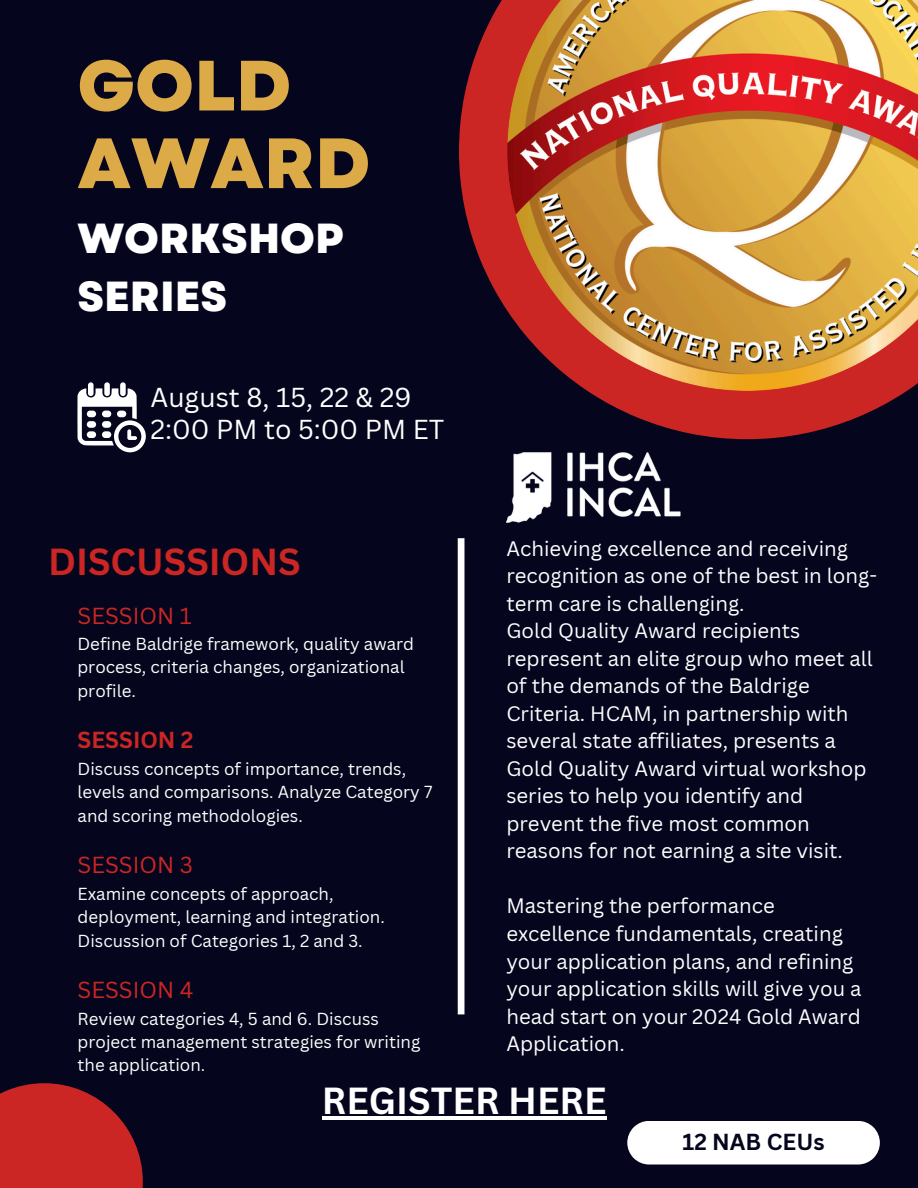
<style>
.page{position:relative;width:918px;height:1188px;background:#05061e}
.page>*{position:absolute;margin:0;border:0;box-sizing:border-box;transform-origin:0 0}
.t1{font:800 70.95px/77.7px "Garet";color:#dcaa47}
.t2{font:800 42px/58.5px "Garet";color:#fff}
.t3{font:700 36.75px "Canva Sans";color:#fff}
.t4{font:700 36.75px "Canva Sans";color:#cc2624}
.t5{font:26.7px "Canva Sans";color:#fff}
.t6{font:22.5px "Canva Sans";color:#cc2624}
.t7{font:700 22.5px "Canva Sans";color:#05061e}
.t8{font:700 22.5px "Canva Sans";color:#cc2624}
.t9{font:20.4px/27.5px "Canva Sans";color:#fff}
.t10{font:16.95px/23.2px "Canva Sans";color:#fff}
</style>
<div class="page">
<svg style="left:459px;top:0;width:448px;height:439px;fill:#cc2624"></svg>
<img style="left:507px;top:0;width:411px;height:391px">
<div style="left:458px;top:538px;width:6px;height:476px;background:#fff"></div>
<div style="left:88px;top:382px;width:6px;height:14px;background:#fff;border-radius:3px"></div>
<div style="left:104px;top:382px;width:6px;height:14px;background:#fff;border-radius:3px"></div>
<div style="left:120px;top:382px;width:6px;height:14px;background:#fff;border-radius:3px"></div>
<svg style="left:77px;top:388px;width:69px;height:64px"></svg>
<div style="left:627px;top:1121px;width:253px;height:44px;background:#fff"></div>
<div style="left:0;top:1083px;width:143px;height:105px;background:#cc2624"></div>
<hr style="left:322px;top:1117px;width:285px;height:3px;background:#fff">
<img style="left:506px;top:453px;width:175px;height:69px">
<h2 class="t1" style="left:77px;top:47px;width:294px">GOLD<br>AWARD</h2>
<p class="t2" style="left:77px;top:209px;width:268px">WORKSHOP<br>SERIES</p>
<p class="t5" style="left:150px;top:379px;width:263px">August 8, 15, 22 &amp; 29</p>
<p class="t5" style="left:150px;top:410px;width:296px">2:00 PM to 5:00 PM ET</p>
<p class="t4" style="left:48px;top:535px;width:254px">DISCUSSIONS</p>
<h3 class="t6" style="left:78px;top:600px;width:116px">SESSION 1</h3>
<h5 class="t10" style="left:77px;top:632px;width:338px">Define Baldrige framework, quality award process, criteria changes, organizational profile.</h5>
<h6 class="t8" style="left:78px;top:724px;width:117px">SESSION 2</h6>
<p class="t10" style="left:78px;top:757px;width:356px">Discuss concepts of importance, trends, levels and comparisons. Analyze Category 7 and scoring methodologies.</p>
<p class="t6" style="left:78px;top:849px;width:117px">SESSION 3</p>
<h6 class="t10" style="left:78px;top:882px;width:309px">Examine concepts of approach, deployment, learning and integration.<br>Discussion of Categories 1, 2 and 3.</h6>
<h6 class="t6" style="left:78px;top:974px;width:117px">SESSION 4</h6>
<p class="t10" style="left:78px;top:1007px;width:344px">Review categories 4, 5 and 6. Discuss project management strategies for writing the application.</p>
<h4 class="t9" style="left:506px;top:534px;width:372px">Achieving excellence and receiving recognition as one of the best in long&shy;term care is challenging.</h4>
<h4 class="t9" style="left:506px;top:617px;width:368px">Gold Quality Award recipients represent an elite group who meet all of the demands of the Baldrige Criteria. HCAM, in partnership with several state affiliates, presents a Gold Quality Award virtual workshop series to help you identify and prevent the five most common reasons for not earning a site visit.</h4>
<p class="t9" style="left:506px;top:892px;width:357px">Mastering the performance excellence fundamentals, creating your application plans, and refining your application skills will give you a head start on your 2024 Gold Award<br>Application.</p>
<p class="t3" style="left:322px;top:1075px;width:286px">REGISTER HERE</p>
<h1 class="t7" style="left:683px;top:1126px;width:144px">12 NAB CEUs</h1>
</div>
